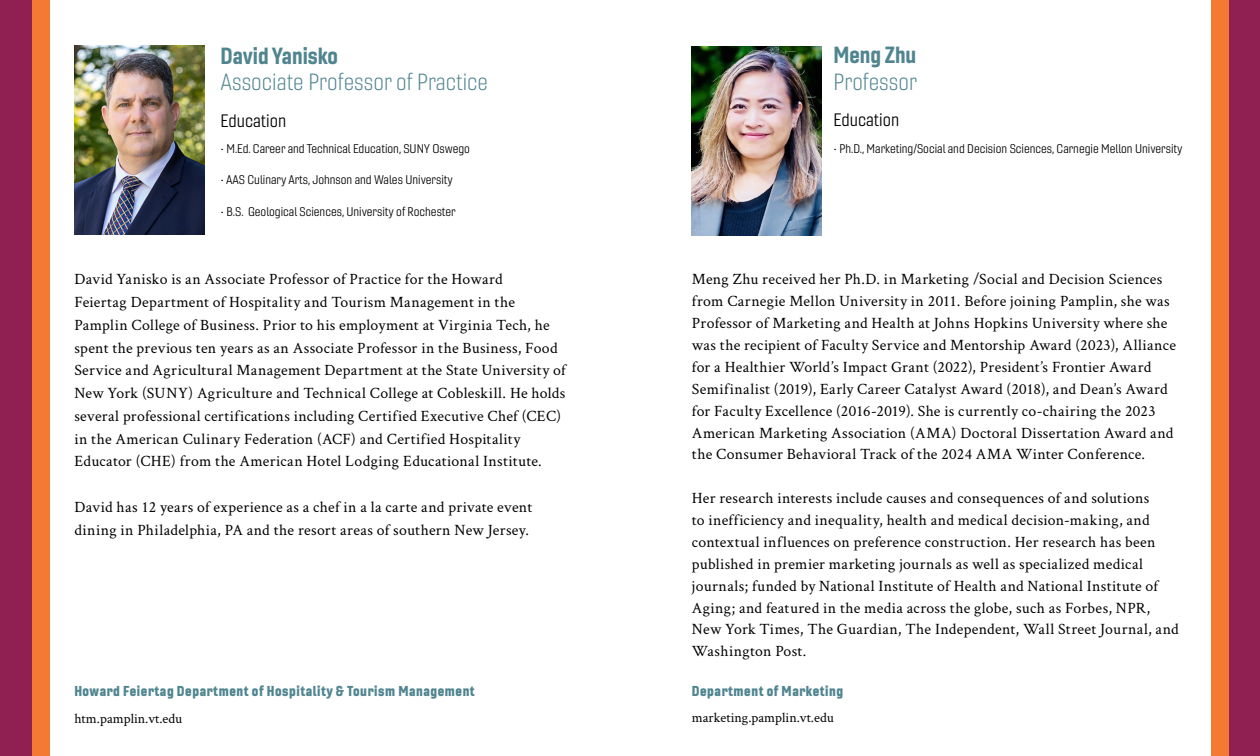
<style>
.page{position:relative;width:1260px;height:756px;background:#fff}
.page>*{position:absolute;margin:0;border:0;box-sizing:border-box;transform-origin:0 0}
.t1{font:22.75px "Gineso Nor Lig";color:#508590}
.t2{font:22.75px "Gineso Con Bol";color:#508590}
.t3{font:17.5px "Gineso Nor Boo";color:#000}
.t4{font:15.75px/21.9px "Crimson Text";letter-spacing:.02em;color:#000}
.t5{font:14px "Gineso Con Bla";letter-spacing:.04em;color:#508590}
.t6{font:14px "Crimson Text";color:#000}
.t7{font:12.25px "Gineso Nor Boo";color:#000}
</style>
<div class="page">
<img style="left:74px;top:45px;width:130px;height:189px">
<div style="left:2px;top:0;width:47px;height:756px;background:#f47932"></div>
<div style="left:0;top:0;width:32px;height:756px;background:#902052"></div>
<div style="left:1212px;top:0;width:47px;height:756px;background:#f47932"></div>
<div style="left:1229px;top:0;width:31px;height:756px;background:#902052"></div>
<img style="left:692px;top:47px;width:130px;height:189px">
<h1 class="t2" style="left:220px;top:41px;width:119px">David Yanisko</h1>
<h1 class="t1" style="left:220px;top:68px;width:269px">Associate Professor of Practice</h1>
<p class="t3" style="left:220px;top:110px;width:67px">Education</p>
<p class="t7" style="left:220px;top:141px;width:251px">• M.Ed. Career and Technical Education, SUNY Oswego</p>
<p class="t7" style="left:220px;top:172px;width:234px">• AAS Culinary Arts, Johnson and Wales University</p>
<p class="t7" style="left:220px;top:204px;width:237px">• B.S. Geological Sciences, University of Rochester</p>
<p class="t4" style="left:74px;top:267px;width:493px;line-height:22.8px">David Yanisko is an Associate Professor of Practice for the Howard<br>Feiertag Department of Hospitality and Tourism Management in the Pamplin College of Business. Prior to his employment at Virginia Tech, he spent the previous ten years as an Associate Professor in the Business, Food Service and Agricultural Management Department at the State University of New York (SUNY) Agriculture and Technical College at Cobleskill. He holds several professional certifications including Certified Executive Chef (CEC) in the American Culinary Federation (ACF) and Certified Hospitality Educator (CHE) from the American Hotel Lodging Educational Institute.</p>
<p class="t4" style="left:74px;top:495px;width:459px;line-height:22.8px">David has 12 years of experience as a chef in a la carte and private event dining in Philadelphia, PA and the resort areas of southern New Jersey.</p>
<p class="t5" style="left:74px;top:682px;width:402px">Howard Feiertag Department of Hospitality &amp; Tourism Management</p>
<p class="t6" style="left:74px;top:709px;width:110px">htm.pamplin.vt.edu</p>
<h1 class="t2" style="left:833px;top:40px;width:84px">Meng Zhu</h1>
<h1 class="t1" style="left:833px;top:68px;width:85px">Professor</h1>
<p class="t3" style="left:833px;top:109px;width:67px">Education</p>
<p class="t7" style="left:833px;top:141px;width:351px">• Ph.D., Marketing/Social and Decision Sciences, Carnegie Mellon University</p>
<p class="t4" style="left:692px;top:268px;width:486px">Meng Zhu received her Ph.D. in Marketing /Social and Decision Sciences from Carnegie Mellon University in 2011. Before joining Pamplin, she was Professor of Marketing and Health at Johns Hopkins University where she was the recipient of Faculty Service and Mentorship Award (2023), Alliance for a Healthier World’s Impact Grant (2022), President’s Frontier Award Semifinalist (2019), Early Career Catalyst Award (2018), and Dean’s Award for Faculty Excellence (2016-2019). She is currently co-chairing the 2023<br>American Marketing Association (AMA) Doctoral Dissertation Award and the Consumer Behavioral Track of the 2024 AMA Winter Conference.</p>
<p class="t4" style="left:692px;top:487px;width:488px">Her research interests include causes and consequences of and solutions<br>to inefficiency and inequality, health and medical decision-making, and contextual influences on preference construction. Her research has been published in premier marketing journals as well as specialized medical journals; funded by National Institute of Health and National Institute of Aging; and featured in the media across the globe, such as Forbes, NPR, New York Times, The Guardian, The Independent, Wall Street Journal, and Washington Post.</p>
<p class="t5" style="left:692px;top:682px;width:153px">Department of Marketing</p>
<p class="t6" style="left:692px;top:708px;width:144px">marketing.pamplin.vt.edu</p>
</div>
